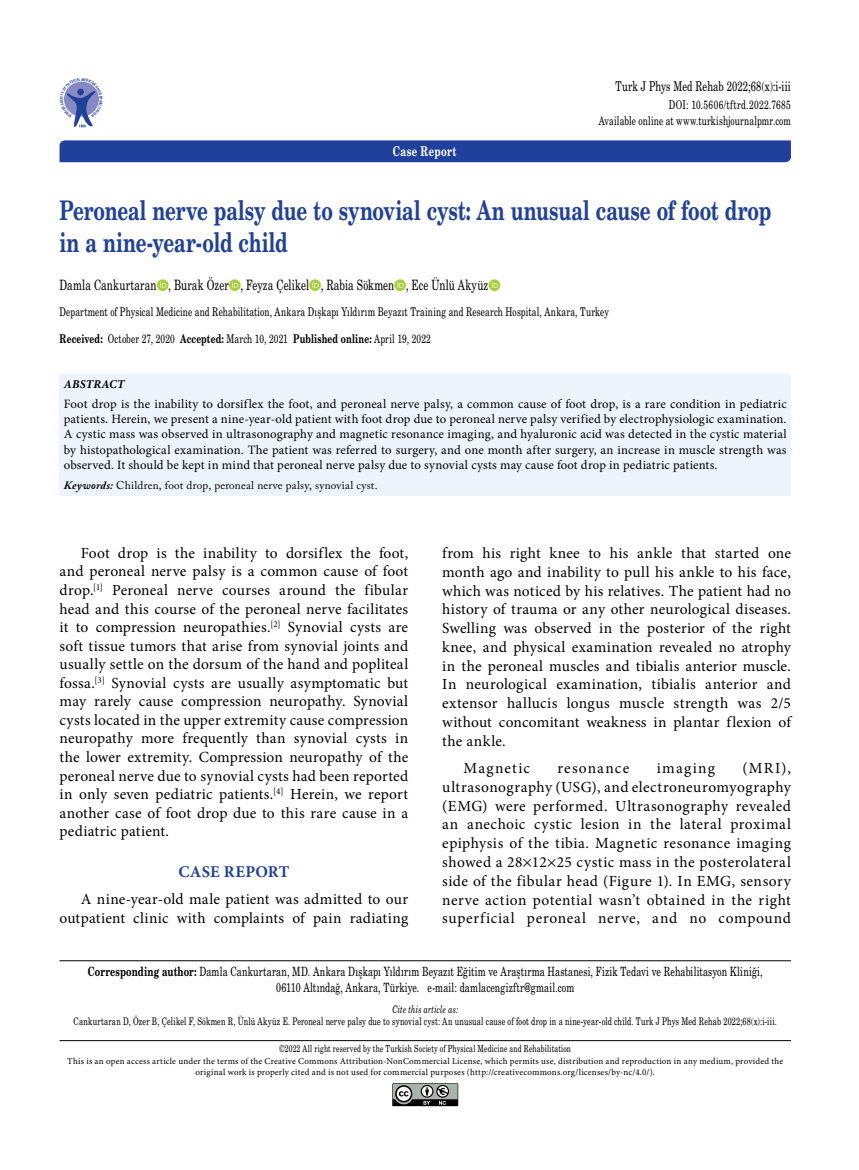
<style>
.page{position:relative;width:859px;height:1170px;background:#fff}
.page>*{position:absolute;margin:0;border:0;box-sizing:border-box;transform-origin:0 0}
.t1{font:27px/32.4px "Madison Bold Tr";letter-spacing:-.005em;color:#20419b}
.t2{font:700 16.5px "Minion Pro";letter-spacing:.015em;color:#20419b}
.t3{font:15.45px/18.8px "Minion Pro";letter-spacing:.025em;color:#000;text-align:justify}
.t4{font:15.45px "Minion Pro";letter-spacing:.075em;color:#000}
.t5{font:15.45px "Minion Pro";letter-spacing:.085em;color:#000}
.t6{font:14.25px "Madison Tr";letter-spacing:.01em;color:#000}
.t7{font:13.5px "Madison Tr";letter-spacing:.01em;color:#000}
.t8{font:13.5px "Madison Bold Tr";letter-spacing:.025em;color:#fff}
.t9{font:12.75px/15.3px "Minion Pro";letter-spacing:.015em;color:#000;text-align:justify}
.t10{font:12.75px/15.3px "Madison Tr";letter-spacing:.015em;color:#000;text-align:center}
.t11{font:12px/15.6px "Madison Tr";letter-spacing:.015em;color:#000;text-align:right}
.t12{font:italic 700 12px "Minion Pro";letter-spacing:.015em;color:#000}
.t13{font:11.25px "Adobe Caslon Pro";letter-spacing:.015em;color:#000}
.t14{font:10.5px "Madison Tr";letter-spacing:.015em;color:#000}
.t15{font:10.5px "Madison Italic Tr";letter-spacing:.015em;color:#000}
.t16{font:9.75px "Madison Tr";letter-spacing:.02em;color:#000}
.t17{font:9px/10.8px "Minion Pro";letter-spacing:.02em;color:#000;text-align:center}
.t18{font:3.6px "Helvetica Cond Bold Tr";color:#20419b}
.s1{font-family:"Madison Bold Tr"}
.s2{font-weight:700;font-style:italic}
</style>
<div class="page">
<div style="left:60px;top:140px;width:731px;height:22px;background:#20419b"></div>
<div style="left:60px;top:374px;width:731px;height:122px;background:#eef4fb"></div>
<hr style="left:60px;top:960px;width:731px;height:1px;background:#000">
<hr style="left:60px;top:1040px;width:731px;height:1px;background:#000">
<svg style="left:392px;top:1083px;width:66px;height:23px;background:#727572"></svg>
<svg style="left:64px;top:81px;width:35px;height:47px"></svg>
<p class="t18" style="left:59px;top:100px;width:4px;rotate:-90deg">C</p>
<p class="t8" style="left:393px;top:143px;width:65px">Case Report</p>
<p class="t7" style="left:616px;top:78px;width:177px">Turk J Phys Med Rehab 2022;68(x):i-iii</p>
<p class="t11" style="left:599px;top:97px;width:194px">DOI: 10.5606/tftrd.2022.7685<br>Available online at www.turkishjournalpmr.com</p>
<h1 class="t1" style="left:60px;top:193px;width:713px">Peroneal nerve palsy due to synovial cyst: An unusual cause of foot drop in a nine-year-old child</h1>
<p class="t6" style="left:60px;top:276px;width:430px">Damla Cankurtaran , Burak Özer , Feyza Çelikel , Rabia Sökmen , Ece Ünlü Akyüz</p>
<p class="t11" style="left:60px;top:304px;width:551px">Department of Physical Medicine and Rehabilitation, Ankara Dışkapı Yıldırım Beyazıt Training and Research Hospital, Ankara, Turkey</p>
<p class="t11" style="left:60px;top:331px;width:373px"><span class="s1">Received:</span> October 27, 2020 <span class="s1">Accepted:</span> March 10, 2021 <span class="s1">Published online:</span> April 19, 2022</p>
<p class="t12" style="left:64px;top:375px;width:62px">ABSTRACT</p>
<p class="t9" style="left:64px;top:396px;width:724px">Foot drop is the inability to dorsiflex the foot, and peroneal nerve palsy, a common cause of foot drop, is a rare condition in pediatric patients. Herein, we present a nine-year-old patient with foot drop due to peroneal nerve palsy verified by electrophysiologic examination.<br>A cystic mass was observed in ultrasonography and magnetic resonance imaging, and hyaluronic acid was detected in the cystic material by histopathological examination. The patient was referred to surgery, and one month after surgery, an increase in muscle strength was observed. It should be kept in mind that peroneal nerve palsy due to synovial cysts may cause foot drop in pediatric patients.</p>
<p class="t13" style="left:64px;top:478px;width:315px"><span class="s2">Keywords:</span> Children, foot drop, peroneal nerve palsy, synovial cyst.</p>
<p class="t3" style="left:442px;top:543px;width:350px">from his right knee to his ankle that started one month ago and inability to pull his ankle to his face, which was noticed by his relatives. The patient had no history of trauma or any other neurological diseases.<br>Swelling was observed in the posterior of the right knee, and physical examination revealed no atrophy in the peroneal muscles and tibialis anterior muscle.<br>In neurological examination, tibialis anterior and extensor hallucis longus muscle strength was 2/5 without concomitant weakness in plantar flexion of the ankle.</p>
<p class="t4" style="left:463px;top:757px;width:68px">Magnetic</p>
<p class="t4" style="left:557px;top:757px;width:73px">resonance</p>
<p class="t5" style="left:657px;top:757px;width:60px">imaging</p>
<p class="t3" style="left:60px;top:543px;width:350px;text-indent:21px">Foot drop is the inability to dorsiflex the foot, and peroneal nerve palsy is a common cause of foot drop.<sup>[1]</sup> Peroneal nerve courses around the fibular head and this course of the peroneal nerve facilitates it to compression neuropathies.<sup>[2]</sup> Synovial cysts are soft tissue tumors that arise from synovial joints and usually settle on the dorsum of the hand and popliteal fossa.<sup>[3]</sup> Synovial cysts are usually asymptomatic but may rarely cause compression neuropathy. Synovial cysts located in the upper extremity cause compression neuropathy more frequently than synovial cysts in the lower extremity. Compression neuropathy of the peroneal nerve due to synovial cysts had been reported in only seven pediatric patients.<sup>[4]</sup> Herein, we report another case of foot drop due to this rare cause in a pediatric patient.</p>
<p class="t2" style="left:178px;top:860px;width:112px">CASE REPORT</p>
<p class="t3" style="left:60px;top:890px;width:350px;text-align:right">A nine-year-old male patient was admitted to our outpatient clinic with complaints of pain radiating</p>
<p class="t3" style="left:442px;top:758px;width:350px;text-indent:300px">(MRI), ultrasonography (USG), and electroneuromyography (EMG) were performed. Ultrasonography revealed an anechoic cystic lesion in the lateral proximal epiphysis of the tibia. Magnetic resonance imaging showed a 28 12 25 cystic mass in the posterolateral side of the fibular head (Figure 1). In EMG, sensory nerve action potential wasn’t obtained in the right superficial peroneal nerve, and no compound</p>
<p class="t10" style="left:88px;top:963px;width:676px"><span class="s1">Corresponding author:</span> Damla Cankurtaran, MD. Ankara Dışkapı Yıldırım Beyazıt Eğitim ve Araştırma Hastanesi, Fizik Tedavi ve Rehabilitasyon Kliniği,<br>06110 Altındağ, Ankara, Türkiye. e-mail: damlacengizftr@gmail.com</p>
<p class="t15" style="left:392px;top:1002px;width:67px">Cite this article as:</p>
<p class="t14" style="left:74px;top:1014px;width:705px">Cankurtaran D, Özer B, Çelikel F, Sökmen R, Ünlü Akyüz E. Peroneal nerve palsy due to synovial cyst: An unusual cause of foot drop in a nine-year-old child. Turk J Phys Med Rehab 2022;68(x):i-iii.</p>
<p class="t17" style="left:67px;top:1055px;width:717px">This is an open access article under the terms of the Creative Commons Attribution-NonCommercial License, which permits use, distribution and reproduction in any medium, provided the original work is properly cited and is not used for commercial purposes (http://creativecommons.org/licenses/by-nc/4.0/).</p>
<p class="t16" style="left:279px;top:1042px;width:293px">©2022 All right reserved by the Turkish Society of Physical Medicine and Rehabilitation</p>
</div>
